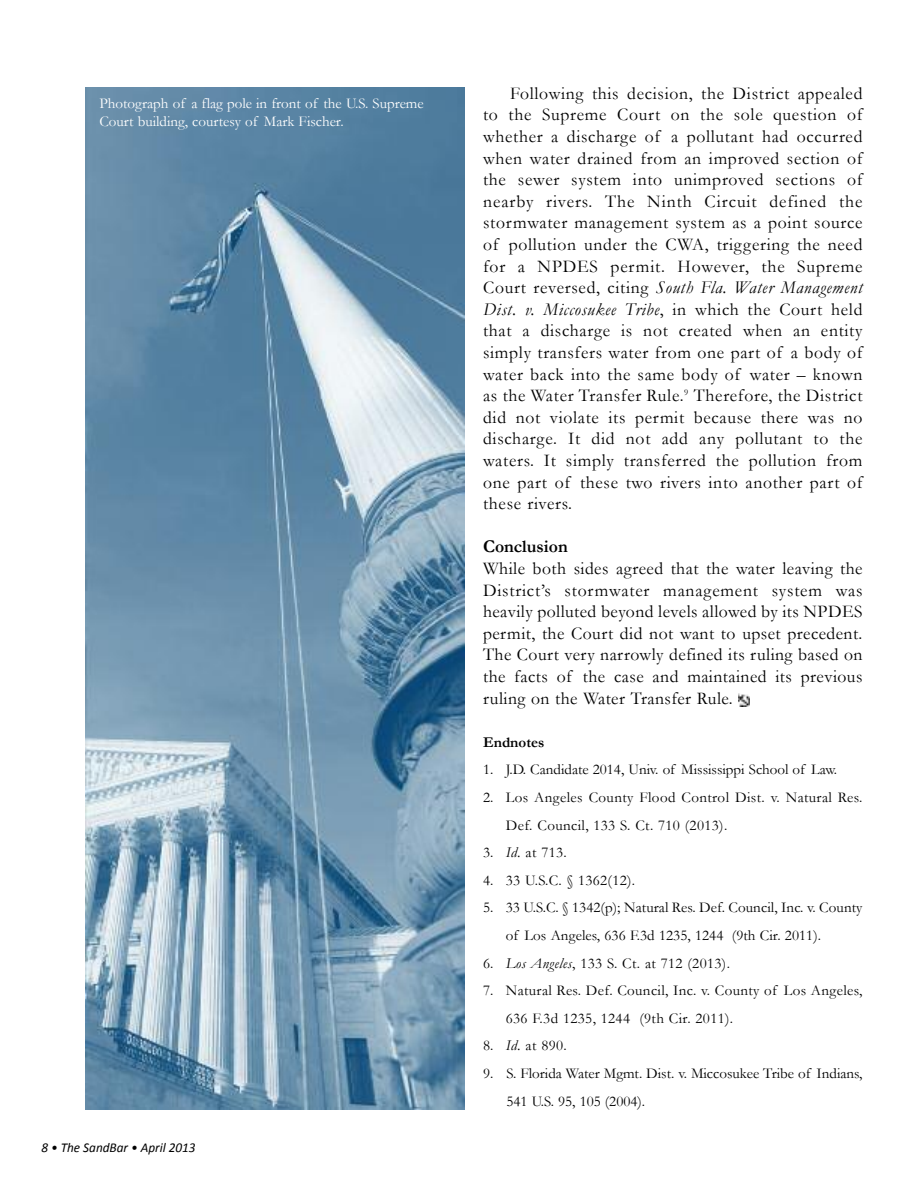
<style>
.page{position:relative;width:918px;height:1188px;background:#fff}
.page>*{position:absolute;margin:0;border:0;box-sizing:border-box;transform-origin:0 0}
.t1{font:18px/21.6px "Garamond";letter-spacing:.025em;color:#000;text-align:justify}
.t2{font:700 18px "Garamond";color:#000}
.t3{font:15px/27.6px "Garamond";letter-spacing:.005em;color:#000}
.t4{font:15px/27.6px "Garamond";letter-spacing:.025em;color:#000}
.t5{font:15px/18px "Garamond";color:#fff}
.t6{font:700 15px "Garamond";color:#000}
.t7{font:italic 13.5px "Calibri";color:#000}
.s1{font-style:italic}
</style>
<div class="page">
<svg style="left:739px;top:694px;width:10px;height:12px"></svg>
<img style="left:86px;top:87px;width:379px;height:1023px">
<p class="t5" style="left:99px;top:95px;width:326px">Photograph of a flag pole in front of the U.S. Supreme<br>Court building, courtesy of Mark Fischer.</p>
<p class="t7" style="left:41px;top:1140px;width:156px">8 • The SandBar • April 2013</p>
<p class="t1" style="left:483px;top:83px;width:381px;text-indent:27px">Following this decision, the District appealed to the Supreme Court on the sole question of whether a discharge of a pollutant had occurred when water drained from an improved section of the sewer system into unimproved sections of nearby rivers. The Ninth Circuit defined the stormwater management system as a point source of pollution under the CWA, triggering the need for a NPDES permit. However, the Supreme Court reversed, citing <span class="s1">South Fla. Water Management Dist. v. Miccosukee Tribe</span>, in which the Court held that a discharge is not created when an entity simply transfers water from one part of a body of water back into the same body of water – known as the Water Transfer Rule.<sup>9</sup> Therefore, the District did not violate its permit because there was no discharge. It did not add any pollutant to the waters. It simply transferred the pollution from one part of these two rivers into another part of these rivers.</p>
<p class="t2" style="left:483px;top:537px;width:86px">Conclusion</p>
<p class="t1" style="left:483px;top:558px;width:381px">While both sides agreed that the water leaving the District’s stormwater management system was heavily polluted beyond levels allowed by its NPDES permit, the Court did not want to upset precedent.<br>The Court very narrowly defined its ruling based on the facts of the case and maintained its previous ruling on the Water Transfer Rule.</p>
<p class="t6" style="left:483px;top:734px;width:63px">Endnotes</p>
<p class="t3" style="left:483px;top:756px;width:356px">1. J.D. Candidate 2014, Univ. of Mississippi School of Law.</p>
<p class="t4" style="left:506px;top:784px;width:358px;text-indent:-23px">2. Los Angeles County Flood Control Dist. v. Natural Res.<br>Def. Council, 133 S. Ct. 710 (2013).</p>
<p class="t3" style="left:483px;top:839px;width:85px">3. <span class="s1">Id.</span> at 713.</p>
<p class="t3" style="left:483px;top:866px;width:154px">4. 33 U.S.C. § 1362(12).</p>
<p class="t3" style="left:506px;top:894px;width:358px;text-indent:-23px">5. 33 U.S.C. § 1342(p); Natural Res. Def. Council, Inc. v. County of Los Angeles, 636 F.3d 1235, 1244 (9th Cir. 2011).</p>
<p class="t4" style="left:483px;top:949px;width:248px">6. <span class="s1">Los Angeles</span>, 133 S. Ct. at 712 (2013).</p>
<p class="t4" style="left:506px;top:977px;width:358px;text-indent:-23px">7. Natural Res. Def. Council, Inc. v. County of Los Angeles,<br>636 F.3d 1235, 1244 (9th Cir. 2011).</p>
<p class="t3" style="left:483px;top:1032px;width:85px">8. <span class="s1">Id.</span> at 890.</p>
<p class="t3" style="left:507px;top:1060px;width:357px;text-indent:-23px">9. S. Florida Water Mgmt. Dist. v. Miccosukee Tribe of Indians,<br>541 U.S. 95, 105 (2004).</p>
</div>
